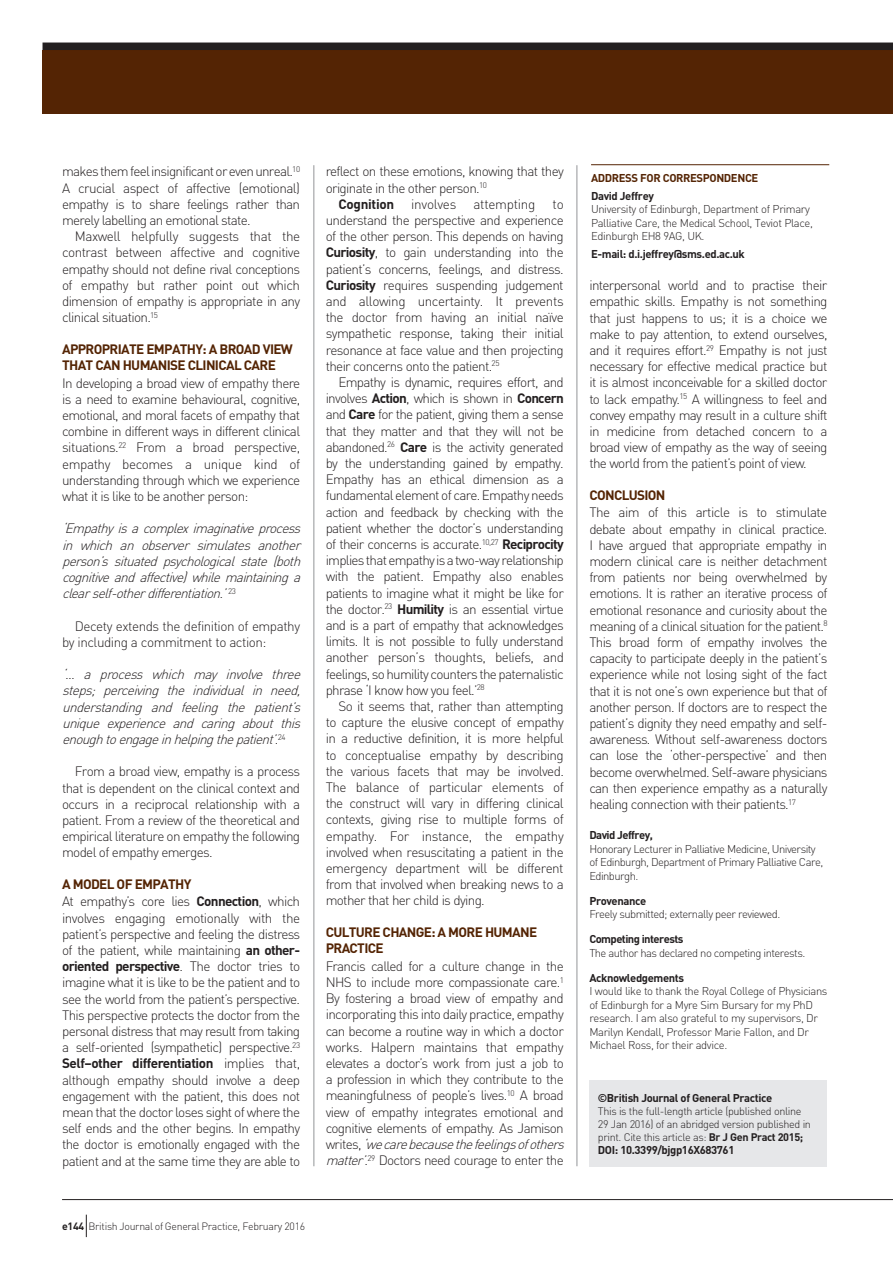
<style>
.page{position:relative;width:893px;height:1263px;background:#fff}
.page>*{position:absolute;margin:0;border:0;box-sizing:border-box;transform-origin:0 0}
.t1{font:300 13.5px/16.2px "DIN";letter-spacing:-.05em;color:#231f20;text-align:justify}
.t2{font:italic 300 13.5px/16.2px "DIN";color:#231f20;text-align:justify}
.t3{font:700 13.5px/16.5px "DIN";letter-spacing:-.05em;color:#542404}
.t4{font:300 13.5px "DIN";letter-spacing:-.02em;color:#231f20}
.t5{font:700 13.5px "DIN";letter-spacing:-.025em;color:#231f20}
.t6{font:300 11.25px/13.5px "DIN";letter-spacing:-.035em;color:#231f20}
.t7{font:700 11.25px "DIN";letter-spacing:-.035em;color:#231f20}
.t8{font:700 11.25px "DIN";letter-spacing:-.035em;color:#542404}
.t9{font:300 10.8px/13px "DIN";letter-spacing:-.035em;color:#231f20}
.t10{font:300 10.5px "DIN";letter-spacing:-.025em;color:#231f20}
.s1{font-style:normal}
.s2{font-weight:700;color:#542404}
.s3{font-weight:700}
.s4{font-style:italic}
</style>
<div class="page">
<div style="left:43px;top:50px;width:850px;height:64px;background:#542404"></div>
<div style="left:589px;top:1080px;width:238px;height:86px;background:#e6e7e9"></div>
<hr style="left:314px;top:165px;width:1px;height:1001px;background:#939598">
<hr style="left:577px;top:165px;width:1px;height:1001px;background:#939598">
<hr style="left:591px;top:164px;width:238px;height:1px;background:#542404">
<hr style="left:62px;top:1199px;width:831px;height:1px;background:#231f20">
<svg style="left:86px;top:1215px;width:1px;height:22px"></svg>
<div style="left:43px;top:43px;width:850px;height:7px;background:#231f20"></div>
<p class="t1" style="left:62px;top:163px;width:240px">makes them feel insignificant or even unreal.<sup>10<br></sup>A crucial aspect of affective (emotional) empathy is to share feelings rather than merely labelling an emotional state.</p>
<p class="t1" style="left:62px;top:228px;width:240px;text-indent:13px">Maxwell helpfully suggests that the contrast between affective and cognitive empathy should not define rival conceptions of empathy but rather point out which dimension of empathy is appropriate in any clinical situation.<sup>15</sup></p>
<p class="t3" style="left:62px;top:340px;width:232px">APPROPRIATE EMPATHY: A BROAD VIEW<br>THAT CAN HUMANISE CLINICAL CARE</p>
<p class="t1" style="left:62px;top:374px;width:240px">In developing a broad view of empathy there is a need to examine behavioural, cognitive, emotional, and moral facets of empathy that combine in different ways in different clinical situations.<sup>22</sup> From a broad perspective, empathy becomes a unique kind of understanding through which we experience what it is like to be another person:</p>
<p class="t2" style="left:62px;top:520px;width:244px">‘Empathyisacompleximaginativeprocess in which an observer simulates another person’s situated psychological state (both cognitiveandaffective)whilemaintaininga clearself-otherdifferentiation.’<sup>2</sup> <sup>3</sup></p>
<p class="t1" style="left:62px;top:617px;width:240px;text-indent:13px">Decety extends the definition of empathy by including a commitment to action:</p>
<p class="t2" style="left:62px;top:666px;width:244px">‘... a process which may involve three steps; perceiving the individual in need, understanding and feeling the patient’s unique experience and caring about this enoughtoengageinhelpingthepatient’<span class="s1">.</span> <sup>2</sup> <sup>4</sup></p>
<p class="t1" style="left:62px;top:763px;width:240px;text-indent:13px">From a broad view, empathy is a process that is dependent on the clinical context and occurs in a reciprocal relationship with a patient. From a review of the theoretical and empirical literature on empathy the following model of empathy emerges.</p>
<p class="t1" style="left:62px;top:875px;width:240px;line-height:17.5px"><span class="s2">A MODEL OF EMPATHY<br></span>At empathy’s core lies <span class="s3">Connection</span>, which</p>
<p class="t1" style="left:62px;top:909px;width:240px">involves engaging emotionally with the patient’s perspective and feeling the distress of the patient, while maintaining <span class="s3">an other&shy;oriented perspective</span>. The doctor tries to imagine what it is like to be the patient and to see the world from the patient’s perspective.<br>This perspective protects the doctor from the personal distress that may result from taking a self-oriented (sympathetic) perspective.<sup>23<br></sup><span class="s3">Self–other differentiation</span> implies that, although empathy should involve a deep engagement with the patient, this does not mean that the doctor loses sight of where the self ends and the other begins. In empathy the doctor is emotionally engaged with the patient and at the same time they are able to</p>
<p class="t1" style="left:326px;top:163px;width:240px">reflect on these emotions, knowing that they</p>
<p class="t1" style="left:326px;top:179px;width:163px">originate in the other person.<sup>10</sup></p>
<p class="t5" style="left:338px;top:195px;width:57px">Cognition</p>
<p class="t4" style="left:411px;top:196px;width:47px">involves</p>
<p class="t4" style="left:473px;top:196px;width:64px">attempting</p>
<p class="t1" style="left:326px;top:196px;width:240px;text-indent:227px">to understand the perspective and experience of the other person. This depends on having <span class="s3">Curiosity</span>, to gain understanding into the patient’s concerns, feelings, and distress.<br><span class="s3">Curiosity</span> requires suspending judgement and allowing uncertainty. It prevents the doctor from having an initial naïve sympathetic response, taking their initial resonance at face value and then projecting their concerns onto the patient.<sup>25</sup></p>
<p class="t1" style="left:326px;top:374px;width:240px;text-indent:13px">Empathy is dynamic, requires effort, and involves <span class="s3">Action</span>, which is shown in <span class="s3">Concern </span>and <span class="s3">Care</span> for the patient, giving them a sense that they matter and that they will not be abandoned.<sup>26</sup> <span class="s3">Care</span> is the activity generated by the understanding gained by empathy.<br>Empathy has an ethical dimension as a fundamental element of care. Empathy needs action and feedback by checking with the patient whether the doctor’s understanding of their concerns is accurate.<sup>10,27</sup> <span class="s3">Reciprocity </span>implies that empathy is a two-way relationship with the patient. Empathy also enables patients to imagine what it might be like for the doctor.<sup>23</sup> <span class="s3">Humility</span> is an essential virtue and is a part of empathy that acknowledges limits. It is not possible to fully understand another person’s thoughts, beliefs, and feelings, so humility counters the paternalistic phrase ‘I know how you feel.’<sup>28</sup></p>
<p class="t1" style="left:326px;top:698px;width:240px;text-indent:13px">So it seems that, rather than attempting to capture the elusive concept of empathy in a reductive definition, it is more helpful to conceptualise empathy by describing the various facets that may be involved.<br>The balance of particular elements of the construct will vary in differing clinical contexts, giving rise to multiple forms of empathy. For instance, the empathy involved when resuscitating a patient in the emergency department will be different from that involved when breaking news to a mother that her child is dying.</p>
<p class="t3" style="left:326px;top:923px;width:213px">CULTURE CHANGE: A MORE HUMANE<br>PRACTICE</p>
<p class="t1" style="left:326px;top:958px;width:244px;text-align:left">Francis called for a culture change in the NHS to include more compassionate care.<sup>1<br></sup>By fostering a broad view of empathy and incorporating this into daily practice, empathy can become a routine way in which a doctor works. Halpern maintains that empathy elevates a doctor’s work from just a job to a profession in which they contribute to the meaningfulness of people’s lives.<sup>10</sup> A broad view of empathy integrates emotional and cognitive elements of empathy. As Jamison w r i t e s , <span class="s4">‘wecarebecausethefeelingsofothers matter’</span>.<sup>29</sup> Doctors need courage to enter the</p>
<p class="t10" style="left:62px;top:1219px;width:245px"><span class="s3">e144</span> British Journal of General Practice, February 2016</p>
<p class="t8" style="left:591px;top:171px;width:169px">ADDRESS FOR CORRESPONDENCE</p>
<p class="t7" style="left:591px;top:188px;width:64px">David Jeffrey</p>
<p class="t6" style="left:591px;top:202px;width:223px">University of Edinburgh, Department of Primary<br>Palliative Care, the Medical School, Teviot Place,<br>Edinburgh EH8 9AG, UK.</p>
<p class="t7" style="left:591px;top:247px;width:155px">E-mail: d.i.jeffrey@sms.ed.ac.uk</p>
<p class="t1" style="left:589px;top:277px;width:240px">interpersonal world and to practise their empathic skills. Empathy is not something that just happens to us; it is a choice we make to pay attention, to extend ourselves, and it requires effort.<sup>29</sup> Empathy is not just necessary for effective medical practice but it is almost inconceivable for a skilled doctor to lack empathy.<sup>15</sup> A willingness to feel and convey empathy may result in a culture shift in medicine from detached concern to a broad view of empathy as the way of seeing the world from the patient’s point of view.</p>
<p class="t3" style="left:589px;top:486px;width:78px">CONCLUSION</p>
<p class="t1" style="left:589px;top:504px;width:240px">The aim of this article is to stimulate debate about empathy in clinical practice.<br>I have argued that appropriate empathy in modern clinical care is neither detachment from patients nor being overwhelmed by emotions. It is rather an iterative process of emotional resonance and curiosity about the meaning of a clinical situation for the patient.<sup>8<br></sup>This broad form of empathy involves the capacity to participate deeply in the patient’s experience while not losing sight of the fact that it is not one’s own experience but that of another person. If doctors are to respect the patient’s dignity they need empathy and self&shy;awareness. Without self-awareness doctors can lose the ‘other-perspective’ and then become overwhelmed. Self-aware physicians can then experience empathy as a naturally healing connection with their patients.<sup>17</sup></p>
<p class="t7" style="left:589px;top:828px;width:65px">David Jeffrey,</p>
<p class="t6" style="left:589px;top:842px;width:235px">Honorary Lecturer in Palliative Medicine, University of Edinburgh, Department of Primary Palliative Care,<br>Edinburgh.</p>
<p class="t7" style="left:589px;top:893px;width:58px">Provenance</p>
<p class="t6" style="left:589px;top:907px;width:193px">Freely submitted; externally peer reviewed.</p>
<p class="t7" style="left:589px;top:932px;width:96px">Competing interests</p>
<p class="t6" style="left:589px;top:946px;width:217px">The author has declared no competing interests.</p>
<p class="t7" style="left:589px;top:970px;width:96px">Acknowledgements</p>
<p class="t6" style="left:589px;top:984px;width:240px">I would like to thank the Royal College of Physicians of Edinburgh for a Myre Sim Bursary for my PhD research. I am also grateful to my supervisors, Dr Marilyn Kendall, Professor Marie Fallon, and Dr Michael Ross, for their advice.</p>
<p class="t7" style="left:598px;top:1090px;width:176px">©British Journal of General Practice</p>
<p class="t9" style="left:598px;top:1104px;width:215px">This is the full-length article (published online<br>29 Jan 2016) of an abridged version published in print. Cite this article as: <span class="s3">Br J Gen Pract 2015;</span></p>
<p class="t7" style="left:598px;top:1143px;width:138px">DOI: 10.3399/bjgp16X683761</p>
</div>
